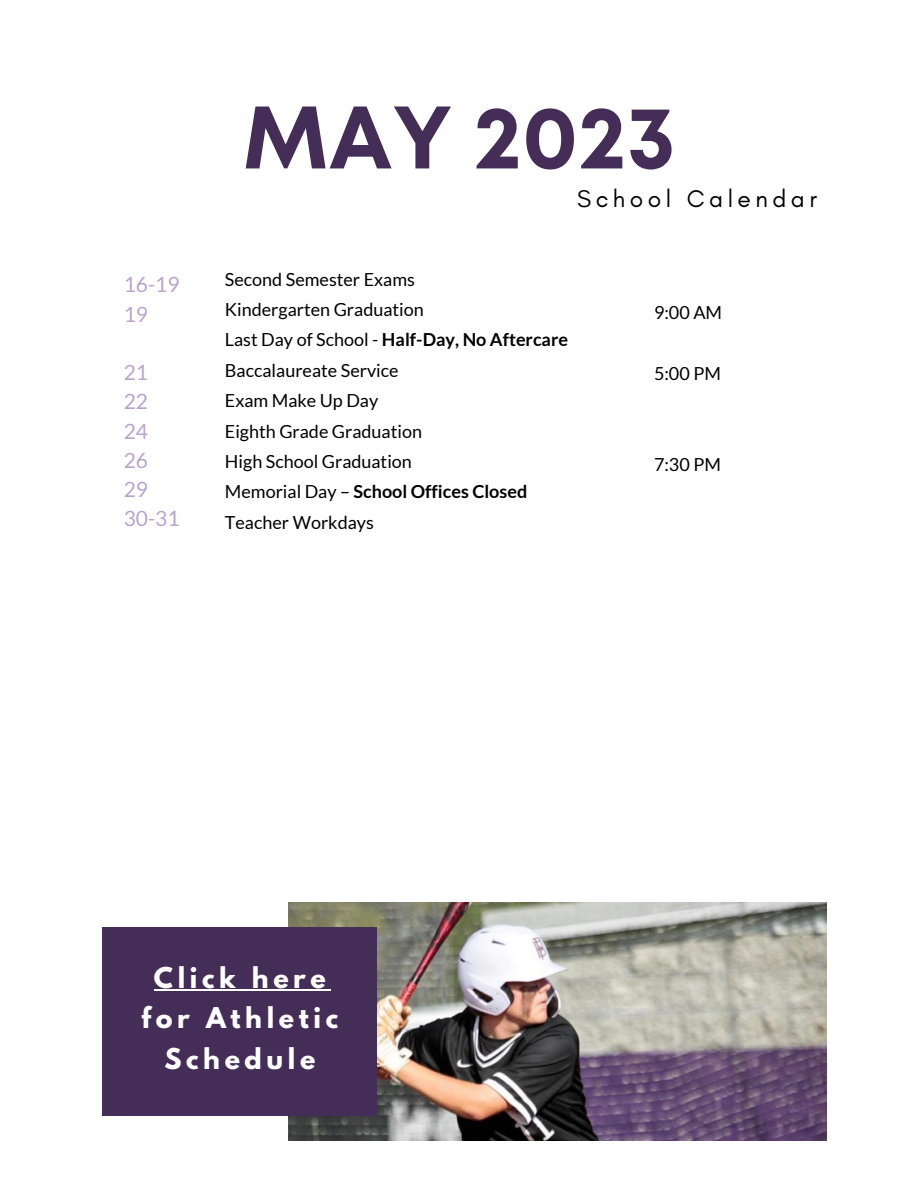
<style>
.page{position:relative;width:918px;height:1188px;background:#fff}
.page>*{position:absolute;margin:0;border:0;box-sizing:border-box;transform-origin:0 0}
.t1{font:700 88.5px "Mont";color:#442d57}
.t2{font:700 25.35px/40.8px "League Spartan";letter-spacing:.18em;color:#fff;text-align:center}
.t3{font:24.6px "Glacial Indifference";letter-spacing:.18em;color:#000}
.t4{font:21px/29.2px "Lato";color:#baa4cc}
.t5{font:18px/30.3px "Lato";color:#000}
.s1{font-weight:700}
</style>
<div class="page">
<img style="left:289px;top:903px;width:538px;height:237px">
<div style="left:102px;top:927px;width:275px;height:189px;background:#442d57"></div>
<hr style="left:154px;top:989px;width:177px;height:2px;background:#fff">
<p class="t4" style="left:124px;top:270px;width:57px">16-19<br>19</p>
<p class="t4" style="left:124px;top:357px;width:57px">21<br>22<br>24<br>26<br>29<br>30-31</p>
<h1 class="t1" style="left:243px;top:104px;width:434px">MAY 2023</h1>
<h3 class="t3" style="left:577px;top:184px;width:241px">School Calendar</h3>
<p class="t5" style="left:225px;top:264px;width:345px">Second Semester Exams<br>Kindergarten Graduation<br>Last Day of School - <span class="s1">Half-Day, No Aftercare<br></span>Baccalaureate Service<br>Exam Make Up Day<br>Eighth Grade Graduation<br>High School Graduation<br>Memorial Day – <span class="s1">School Offices Closed<br></span>Teacher Workdays</p>
<p class="t5" style="left:654px;top:297px;width:70px">9:00 AM</p>
<p class="t5" style="left:654px;top:358px;width:68px">5:00 PM</p>
<p class="t5" style="left:654px;top:449px;width:68px">7:30 PM</p>
<h2 class="t2" style="left:142px;top:960px;width:198px">Click here for Athletic<br>Schedule</h2>
</div>
